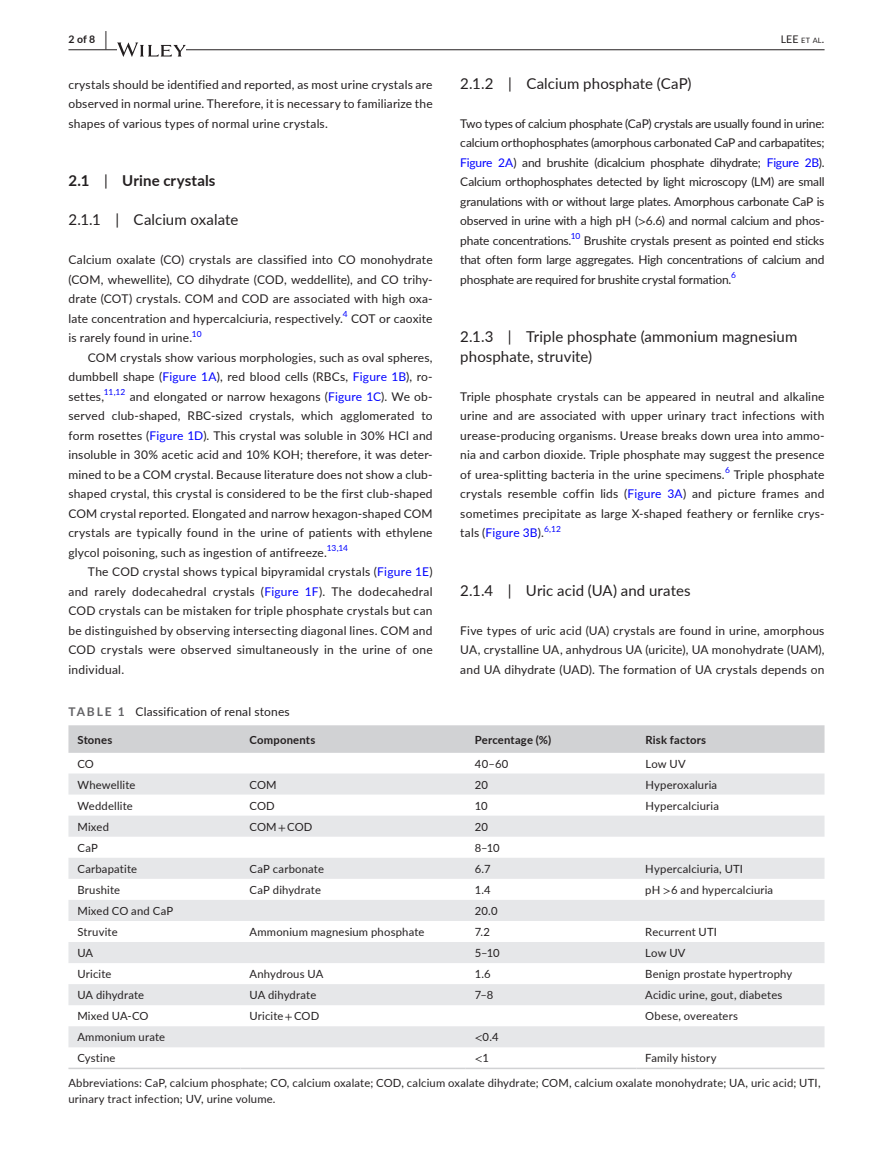
<style>
.page{position:relative;width:893px;height:1174px;background:#fff}
.page>*{position:absolute;margin:0;border:0;box-sizing:border-box;transform-origin:0 0}
.t1{font:15px/19.5px "Lato";letter-spacing:.005em;color:#231f20}
.t2{font:700 15px "Lato";letter-spacing:.005em;color:#231f20}
.t3{font:12px/19.5px "Lato";letter-spacing:.015em;color:#231f20;text-align:justify}
.t4{font:11.25px/15.8px "Lato";letter-spacing:.015em;color:#231f20}
.t5{font:700 11.25px "Lato";letter-spacing:.02em;color:#231f20}
.t6{font:11.25px "STIX";color:#231f20}
.t7{font:10.5px "Lato";color:#231f20}
.t8{font:700 10.5px "Lato";color:#231f20}
.t9{font:8.4px "Lato";color:#00f}
.s1{font-size:19.5px}
.s2{font-size:7.35px}
.s3{color:#00f}
.s4{font-family:"STIX"}
.s5{font-weight:400}
.s6{font-weight:700;color:#636366}
.s7{font-family:"Lato"}
</style>
<div class="page">
<hr style="left:68px;top:49px;width:756px;height:1px;background:#231f20">
<svg style="left:117px;top:42px;width:69px;height:15px"></svg>
<div style="left:68px;top:725px;width:756px;height:28px;background:#d1d2d4"></div>
<svg style="left:68px;top:773px;width:756px;height:274px;fill:#e6e7e9"></svg>
<hr style="left:68px;top:1067px;width:173px;height:2px;background:#d1d2d4">
<hr style="left:241px;top:1067px;width:225px;height:2px;background:#d1d2d4">
<hr style="left:466px;top:1067px;width:170px;height:2px;background:#d1d2d4">
<hr style="left:636px;top:1067px;width:188px;height:2px;background:#d1d2d4">
<p class="t8" style="left:68px;top:31px;width:40px">2 of 8 <span class="s1">|</span></p>
<p class="t7" style="left:781px;top:31px;width:45px">LEE <span class="s2">et al</span>.</p>
<p class="t3" style="left:68px;top:74px;width:366px">crystals should be identified and reported, as most urine crystals are observed in normal urine. Therefore, it is necessary to familiarize the shapes of various types of normal urine crystals.</p>
<p class="t1" style="left:460px;top:73px;width:233px">2.1.2 | Calcium phosphate (CaP)</p>
<p class="t3" style="left:460px;top:113px;width:366px">Two types of calcium phosphate (CaP) crystals are usually found in urine: calcium orthophosphates (amorphous carbonated CaP and carbapatites; <span class="s3">Figure 2A</span>) and brushite (dicalcium phosphate dihydrate; <span class="s3">Figure 2B</span>).<br>Calcium orthophosphates detected by light microscopy (LM) are small granulations with or without large plates. Amorphous carbonate CaP is observed in urine with a high pH (<span class="s4">&gt;</span>6.6) and normal calcium and phos&shy;phate concentrations.<sup>10</sup> Brushite crystals present as pointed end sticks that often form large aggregates. High concentrations of calcium and phosphate are required for brushite crystal formation.<sup>6</sup></p>
<p class="t2" style="left:68px;top:170px;width:149px">2.1 <span class="s5">|</span> Urine crystals</p>
<p class="t1" style="left:68px;top:209px;width:171px">2.1.1 | Calcium oxalate</p>
<p class="t3" style="left:68px;top:249px;width:366px">Calcium oxalate (CO) crystals are classified into CO monohydrate (COM, whewellite), CO dihydrate (COD, weddellite), and CO trihy&shy;drate (COT) crystals. COM and COD are associated with high oxa&shy;late concentration and hypercalciuria, respectively.<sup>4</sup> COT or caoxite is rarely found in urine.<sup>10</sup></p>
<p class="t3" style="left:68px;top:347px;width:366px;text-indent:20px">COM crystals show various morphologies, such as oval spheres, dumbbell shape (<span class="s3">Figure 1A</span>), red blood cells (RBCs, <span class="s3">Figure 1B</span>), ro&shy;settes,<sup>11,12</sup> and elongated or narrow hexagons (<span class="s3">Figure 1C</span>). We ob&shy;served club-shaped, RBC-sized crystals, which agglomerated to form rosettes (<span class="s3">Figure 1D</span>). This crystal was soluble in 30% HCl and insoluble in 30% acetic acid and 10% KOH; therefore, it was deter&shy;mined to be a COM crystal. Because literature does not show a club&shy;shaped crystal, this crystal is considered to be the first club-shaped COM crystal reported. Elongated and narrow hexagon-shaped COM crystals are typically found in the urine of patients with ethylene glycol poisoning, such as ingestion of antifreeze.<sup>13,14</sup></p>
<p class="t3" style="left:68px;top:561px;width:366px;text-indent:20px">The COD crystal shows typical bipyramidal crystals (<span class="s3">Figure 1E</span>) and rarely dodecahedral crystals (<span class="s3">Figure 1F</span>). The dodecahedral COD crystals can be mistaken for triple phosphate crystals but can be distinguished by observing intersecting diagonal lines. COM and COD crystals were observed simultaneously in the urine of one individual.</p>
<p class="t1" style="left:460px;top:326px;width:339px">2.1.3 | Triple phosphate (ammonium magnesium phosphate, struvite)</p>
<p class="t3" style="left:460px;top:386px;width:366px">Triple phosphate crystals can be appeared in neutral and alkaline urine and are associated with upper urinary tract infections with urease-producing organisms. Urease breaks down urea into ammo&shy;nia and carbon dioxide. Triple phosphate may suggest the presence of urea-splitting bacteria in the urine specimens.<sup>6</sup> Triple phosphate crystals resemble coffin lids (<span class="s3">Figure 3A</span>) and picture frames and sometimes precipitate as large X-shaped feathery or fernlike crys&shy;tals (<span class="s3">Figure 3B</span>).</p>
<p class="t9" style="left:544px;top:523px;width:18px">6,12</p>
<p class="t1" style="left:460px;top:580px;width:232px">2.1.4 | Uric acid (UA) and urates</p>
<p class="t3" style="left:460px;top:620px;width:366px">Five types of uric acid (UA) crystals are found in urine, amorphous UA, crystalline UA, anhydrous UA (uricite), UA monohydrate (UAM), and UA dihydrate (UAD). The formation of UA crystals depends on</p>
<p class="t3" style="left:68px;top:701px;width:223px"><span class="s6">TABLE 1</span> Classification of renal stones</p>
<p class="t5" style="left:77px;top:731px;width:36px">Stones</p>
<p class="t5" style="left:250px;top:731px;width:67px">Components</p>
<p class="t5" style="left:475px;top:731px;width:78px">Percentage (%)</p>
<p class="t5" style="left:645px;top:731px;width:62px">Risk factors</p>
<p class="t4" style="left:77px;top:755px;width:18px">CO</p>
<p class="t4" style="left:475px;top:755px;width:35px">40–60</p>
<p class="t4" style="left:645px;top:755px;width:42px">Low UV</p>
<p class="t4" style="left:77px;top:776px;width:60px">Whewellite</p>
<p class="t4" style="left:250px;top:776px;width:29px">COM</p>
<p class="t4" style="left:475px;top:776px;width:15px">20</p>
<p class="t4" style="left:645px;top:776px;width:73px">Hyperoxaluria</p>
<p class="t4" style="left:77px;top:797px;width:57px">Weddellite</p>
<p class="t4" style="left:250px;top:797px;width:27px">COD</p>
<p class="t4" style="left:475px;top:797px;width:14px">10</p>
<p class="t4" style="left:645px;top:797px;width:75px">Hypercalciuria</p>
<p class="t4" style="left:77px;top:818px;width:33px">Mixed</p>
<p class="t4" style="left:250px;top:818px;width:64px">COM <span class="s4">+</span> COD</p>
<p class="t4" style="left:475px;top:818px;width:15px">20</p>
<p class="t4" style="left:77px;top:839px;width:22px">CaP</p>
<p class="t4" style="left:475px;top:839px;width:26px">8–10</p>
<p class="t4" style="left:77px;top:860px;width:61px">Carbapatite</p>
<p class="t4" style="left:250px;top:860px;width:76px">CaP carbonate</p>
<p class="t4" style="left:475px;top:860px;width:17px">6.7</p>
<p class="t4" style="left:645px;top:860px;width:99px">Hypercalciuria, UTI</p>
<p class="t4" style="left:77px;top:881px;width:44px">Brushite</p>
<p class="t4" style="left:249px;top:881px;width:73px">CaP dihydrate</p>
<p class="t4" style="left:475px;top:881px;width:17px">1.4</p>
<p class="t4" style="left:645px;top:881px;width:129px">pH <span class="s4">&gt;</span>6 and hypercalciuria</p>
<p class="t4" style="left:77px;top:902px;width:97px">Mixed CO and CaP</p>
<p class="t4" style="left:475px;top:902px;width:24px">20.0</p>
<p class="t4" style="left:77px;top:923px;width:42px">Struvite</p>
<p class="t4" style="left:249px;top:923px;width:176px">Ammonium magnesium phosphate</p>
<p class="t4" style="left:475px;top:923px;width:17px">7.2</p>
<p class="t4" style="left:645px;top:923px;width:73px">Recurrent UTI</p>
<p class="t4" style="left:77px;top:944px;width:17px">UA</p>
<p class="t4" style="left:475px;top:944px;width:26px">5–10</p>
<p class="t4" style="left:645px;top:944px;width:42px">Low UV</p>
<p class="t4" style="left:77px;top:965px;width:36px">Uricite</p>
<p class="t4" style="left:249px;top:965px;width:75px">Anhydrous UA</p>
<p class="t4" style="left:475px;top:965px;width:18px">1.6</p>
<p class="t4" style="left:645px;top:965px;width:149px">Benign prostate hypertrophy</p>
<p class="t4" style="left:77px;top:986px;width:68px">UA dihydrate</p>
<p class="t4" style="left:249px;top:986px;width:68px">UA dihydrate</p>
<p class="t4" style="left:475px;top:986px;width:20px">7–8</p>
<p class="t4" style="left:645px;top:986px;width:139px">Acidic urine, gout, diabetes</p>
<p class="t4" style="left:77px;top:1007px;width:73px">Mixed UA-CO</p>
<p class="t4" style="left:249px;top:1007px;width:71px">Uricite <span class="s4">+</span> COD</p>
<p class="t4" style="left:645px;top:1007px;width:94px">Obese, overeaters</p>
<p class="t4" style="left:77px;top:1029px;width:89px">Ammonium urate</p>
<p class="t4" style="left:475px;top:1029px;width:25px"><span class="s4">&lt;</span>0.4</p>
<p class="t4" style="left:77px;top:1050px;width:40px">Cystine</p>
<p class="t6" style="left:475px;top:1051px;width:16px">&lt;<span class="s7">1</span></p>
<p class="t4" style="left:645px;top:1050px;width:73px">Family history</p>
<p class="t4" style="left:68px;top:1074px;width:754px">Abbreviations: CaP, calcium phosphate; CO, calcium oxalate; COD, calcium oxalate dihydrate; COM, calcium oxalate monohydrate; UA, uric acid; UTI, urinary tract infection; UV, urine volume.</p>
</div>
